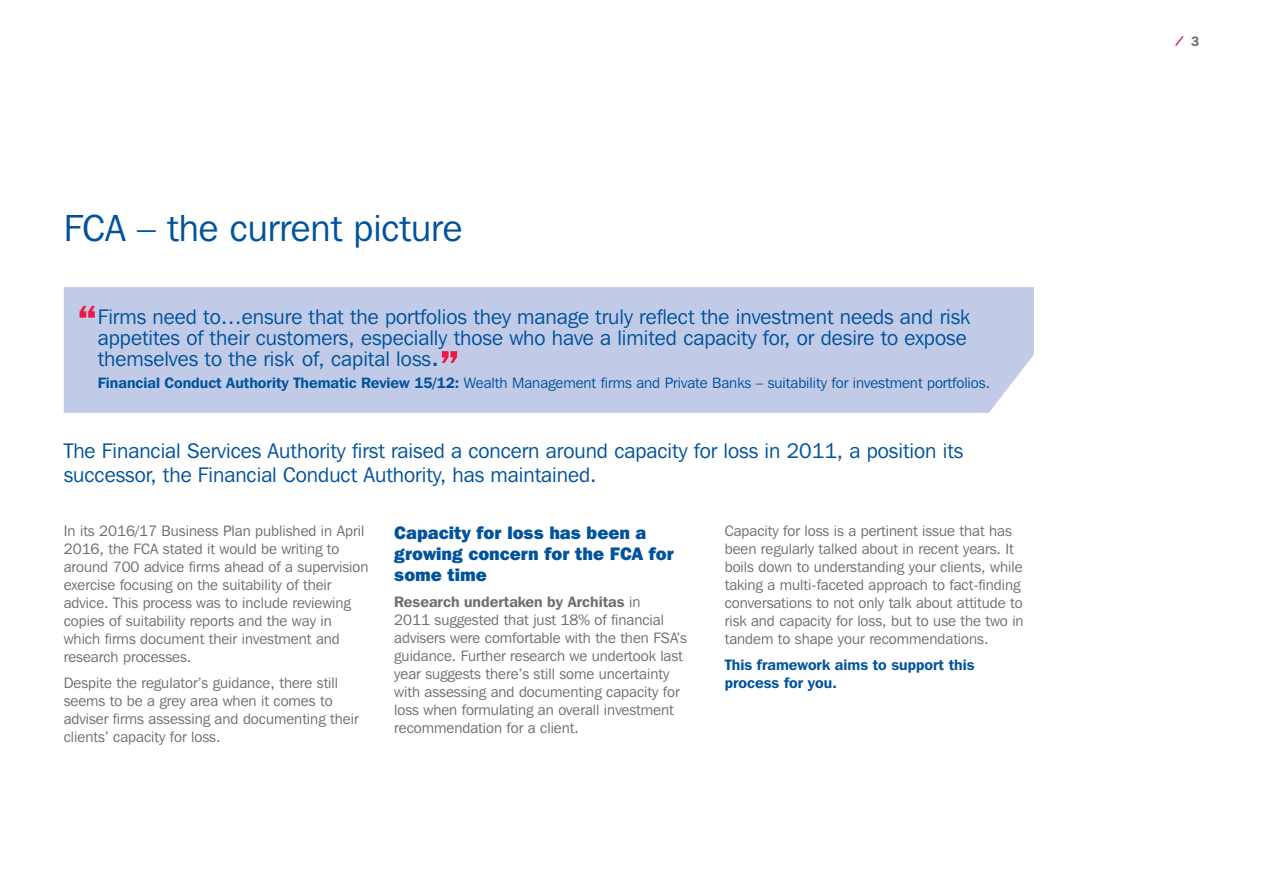
<style>
.page{position:relative;width:1263px;height:893px;background:#fff}
.page>*{position:absolute;margin:0;border:0;box-sizing:border-box;transform-origin:0 0}
.t1{font:37.5px "Franklin Gothic IT Cby BT";color:#00529c}
.t2{font:21px/21px "Franklin Gothic IT Cby BT";color:#00529c}
.t3{font:800 18px/21px "Franklin Gothic IT Cby BT";color:#00529c}
.t4{font:15px/18px "Franklin Gothic IT Cby BT";color:#6d6e71}
.t5{font:15px "Franklin Gothic IT Cby BT";color:#00529c}
.t6{font:600 15px/18px "Franklin Gothic IT Cby BT";color:#00529c}
.t7{font:600 13.5px "Franklin Gothic IT Cby BT";color:#6d6e71}
.s1{font-weight:800;font-size:39px;color:#ed1846}
.s2{font-size:27px}
.s3{font-weight:600}
</style>
<div class="page">
<svg style="left:1175px;top:36px;width:9px;height:10px"></svg>
<div style="left:64px;top:287px;width:970px;height:126px;background:#c1cbe8"></div>
<svg style="left:442px;top:351px;width:15px;height:12px"></svg>
<h1 class="t1" style="left:64px;top:205px;width:400px">FCA – the current picture</h1>
<p class="t2" style="left:98px;top:306px;width:874px;text-indent:-19px"><span class="s1">“</span>Firms need to…ensure that the portfolios they manage truly reflect the investment needs and risk appetites of their customers, especially those who have a limited capacity for, or desire to expose themselves to the risk of, capital loss<span class="s2">.</span></p>
<p class="t5" style="left:98px;top:374px;width:894px"><span class="s3">Financial Conduct Authority Thematic Review 15/12:</span> Wealth Management firms and Private Banks – suitability for investment portfolios.</p>
<h2 class="t2" style="left:64px;top:438px;width:901px;line-height:24px">The Financial Services Authority first raised a concern around capacity for loss in 2011, a position its successor, the Financial Conduct Authority, has maintained.</h2>
<p class="t4" style="left:725px;top:521px;width:300px">Capacity for loss is a pertinent issue that has been regularly talked about in recent years. It boils down to understanding your clients, while taking a multi-faceted approach to fact-finding conversations to not only talk about attitude to risk and capacity for loss, but to use the two in tandem to shape your recommendations.</p>
<p class="t6" style="left:725px;top:655px;width:251px">This framework aims to support this process for you.</p>
<p class="t4" style="left:64px;top:521px;width:306px">In its 2016/17 Business Plan published in April 2016, the FCA stated it would be writing to around 700 advice firms ahead of a supervision exercise focusing on the suitability of their advice. This process was to include reviewing copies of suitability reports and the way in which firms document their investment and research processes.</p>
<p class="t4" style="left:64px;top:674px;width:296px">Despite the regulator’s guidance, there still seems to be a grey area when it comes to adviser firms assessing and documenting their clients’ capacity for loss.</p>
<p class="t3" style="left:394px;top:521px;width:281px">Capacity for loss has been a growing concern for the FCA for some time</p>
<p class="t4" style="left:394px;top:593px;width:294px"><span class="s3">Research undertaken by Architas</span> in<br>2011 suggested that just 18% of financial advisers were comfortable with the then FSA’s guidance. Further research we undertook last year suggests there’s still some uncertainty with assessing and documenting capacity for loss when formulating an overall investment recommendation for a client.</p>
<p class="t7" style="left:1191px;top:32px;width:10px">3</p>
</div>
